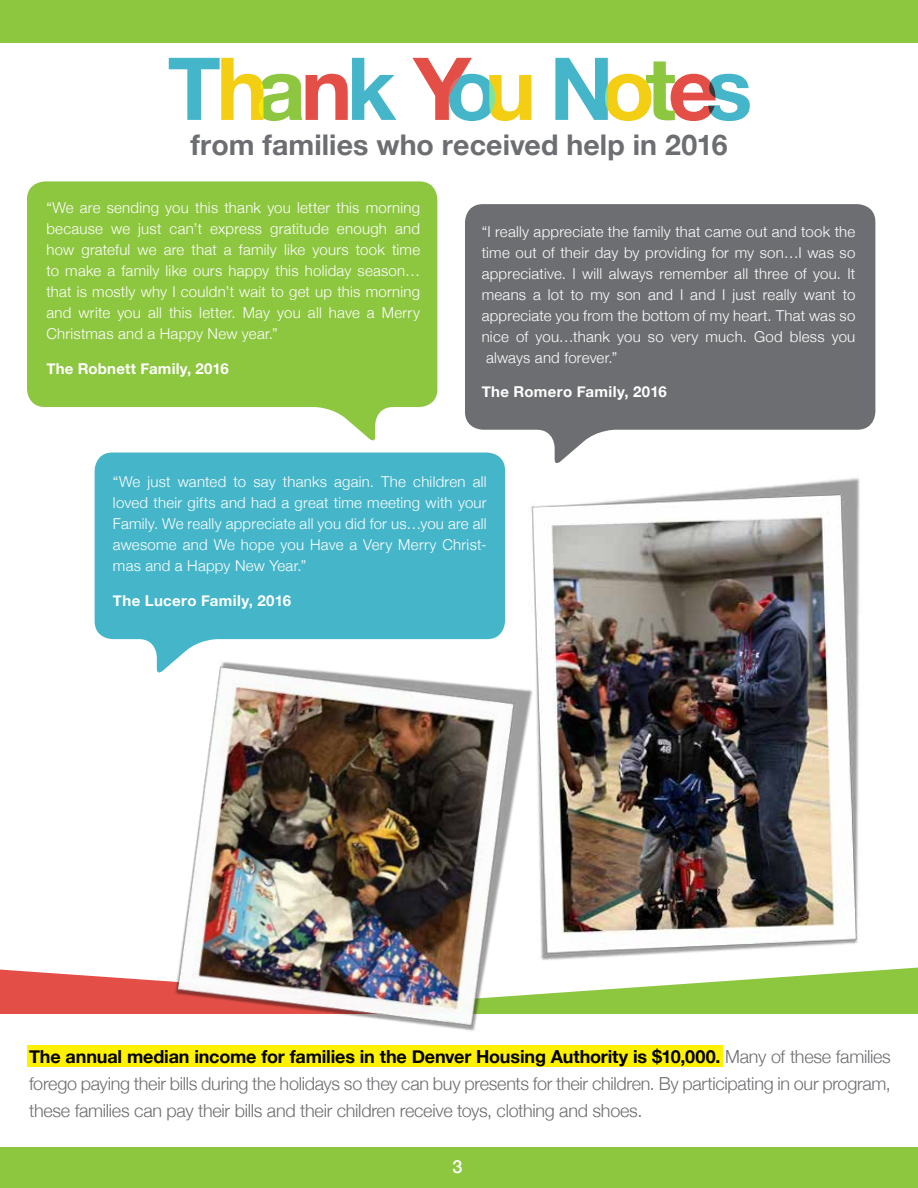
<style>
.page{position:relative;width:918px;height:1188px;background:#fff}
.page>*{position:absolute;margin:0;border:0;box-sizing:border-box;transform-origin:0 0}
.t1{font:700 28.5px "Helvetica Neue";letter-spacing:.005em;color:#6d6e71}
.t2{font:300 18px/27px "Helvetica Neue";letter-spacing:-.015em;color:#6d6e71;text-align:justify}
.t3{font:500 18px "Helvetica Neue";color:#fff}
.t4{font:300 15px/21px "Helvetica Neue";letter-spacing:.015em;color:#fff;text-align:justify}
.t5{font:700 15px "Helvetica Neue";letter-spacing:.02em;color:#fff}
.s1{font-weight:700;color:#000}
</style>
<div class="page">
<div style="left:0;top:0;width:918px;height:43px;background:#8dc63f"></div>
<svg style="left:0;top:969px;width:129px;height:45px;background:#e6615a"></svg>
<svg style="left:575px;top:968px;width:343px;height:46px;fill:#8dc63f"></svg>
<svg style="left:412px;top:58px;width:119px;height:63px"></svg>
<svg style="left:169px;top:58px;width:227px;height:63px"></svg>
<svg style="left:555px;top:58px;width:195px;height:63px"></svg>
<svg style="left:27px;top:181px;width:410px;height:260px;background:#9bcd57"></svg>
<div style="left:95px;top:453px;width:339px;height:187px;background:#45b6c9"></div>
<div style="left:465px;top:204px;width:410px;height:204px;background:#6d6e71"></div>
<img style="left:434px;top:408px;width:484px;height:560px">
<img style="left:129px;top:613px;width:446px;height:454px">
<div style="left:0;top:1147px;width:918px;height:41px;background:#8dc63f"></div>
<div style="left:27px;top:1045px;width:696px;height:21px;background:#fff200"></div>
<h1 class="t1" style="left:190px;top:123px;width:539px">from families who received help in 2016</h1>
<p class="t4" style="left:46px;top:196px;width:375px">“We are sending you this thank you letter this morning because we just can’t express gratitude enough and how grateful we are that a family like yours took time to make a family like ours happy this holiday season… that is mostly why I couldn’t wait to get up this morning and write you all this letter. May you all have a Merry Christmas and a Happy New year.”</p>
<p class="t5" style="left:46px;top:357px;width:184px">The Robnett Family, 2016</p>
<p class="t4" style="left:482px;top:220px;width:375px">“I really appreciate the family that came out and took the time out of their day by providing for my son…I was so appreciative. I will always remember all three of you. It means a lot to my son and I and I just really want to appreciate you from the bottom of my heart. That was so nice of you…thank you so very much. God bless you always and forever.”</p>
<p class="t5" style="left:482px;top:380px;width:187px">The Romero Family, 2016</p>
<p class="t4" style="left:113px;top:470px;width:375px">“We just wanted to say thanks again. The children all loved their gifts and had a great time meeting with your Family. We really appreciate all you did for us…you are all awesome and We hope you Have a Very Merry Christ&shy;mas and a Happy New Year.”</p>
<p class="t5" style="left:113px;top:588px;width:180px">The Lucero Family, 2016</p>
<p class="t2" style="left:29px;top:1041px;width:863px"><span class="s1">The annual median income for families in the Denver Housing Authority is $10,000.</span> Many of these families forego paying their bills during the holidays so they can buy presents for their children. By participating in our program, these families can pay their bills and their children receive toys, clothing and shoes.</p>
<p class="t3" style="left:452px;top:1152px;width:12px">3</p>
</div>
